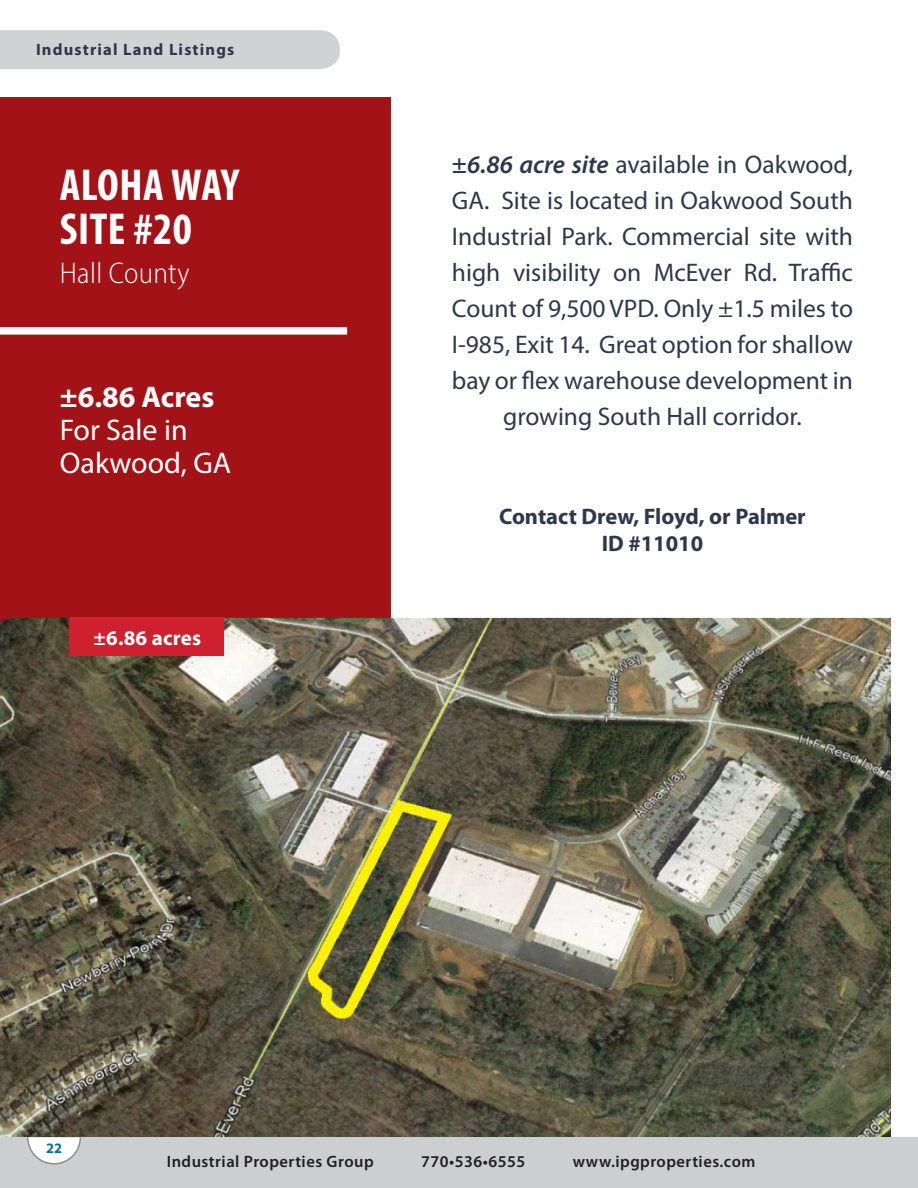
<style>
.page{position:relative;width:918px;height:1188px;background:#fff}
.page>*{position:absolute;margin:0;border:0;box-sizing:border-box;transform-origin:0 0}
.t1{font:700 condensed 45px "Myriad Pro";letter-spacing:.01em;color:#fff}
.t2{font:30px "Myriad Pro";color:#fff}
.t3{font:700 30px "Myriad Pro";color:#fff}
.t4{font:300 semi-condensed 30px "Myriad Pro";letter-spacing:.01em;color:#fff}
.t5{font:25.5px/36px "Myriad Pro";color:#2e374c;text-align:center}
.t6{font:700 22.5px "Myriad Pro";color:#2e374c}
.t7{font:700 21px "Myriad Pro";letter-spacing:.01em;color:#fff}
.t8{font:600 16.5px "Myriad Pro";letter-spacing:.03em;color:#231f20}
.t9{font:700 16.5px "Myriad Pro";letter-spacing:.07em;color:#2e374c}
.t10{font:700 14.4px "Myriad Pro";color:#067099}
.s1{font-weight:600;font-style:italic}
</style>
<div class="page">
<div style="left:0;top:97px;width:391px;height:612px;background:#a21217"></div>
<div style="left:0;top:327px;width:347px;height:8px;background:#fff"></div>
<img style="left:0;top:618px;width:891px;height:520px">
<div style="left:0;top:1138px;width:918px;height:50px;background:#cdced0"></div>
<svg style="left:26px;top:1136px;width:56px;height:29px"></svg>
<div style="left:0;top:30px;width:340px;height:39px;background:#d1d2d4"></div>
<div style="left:70px;top:618px;width:154px;height:38px;background:#cf202f"></div>
<p class="t9" style="left:36px;top:38px;width:200px">Industrial Land Listings</p>
<p class="t1" style="left:60px;top:157px;width:181px">ALOHA WAY</p>
<p class="t1" style="left:60px;top:200px;width:134px">SITE #20</p>
<p class="t4" style="left:60px;top:255px;width:131px">Hall County</p>
<p class="t3" style="left:60px;top:378px;width:156px">±6.86 Acres</p>
<p class="t2" style="left:60px;top:412px;width:129px">For Sale in</p>
<p class="t2" style="left:60px;top:445px;width:173px">Oakwood, GA</p>
<p class="t7" style="left:93px;top:625px;width:109px">±6.86 acres</p>
<p class="t10" style="left:46px;top:1139px;width:17px">22</p>
<p class="t5" style="left:452px;top:147px;width:403px"><span class="s1">±6.86 acre site</span> available in Oakwood, GA. Site is located in Oakwood South Industrial Park. Commercial site with high visibility on McEver Rd. Traffic Count of 9,500 VPD. Only ±1.5 miles to I-985, Exit 14. Great option for shallow bay or flex warehouse development in growing South Hall corridor.</p>
<p class="t6" style="left:499px;top:502px;width:308px">Contact Drew, Floyd, or Palmer</p>
<p class="t6" style="left:602px;top:529px;width:103px">ID #11010</p>
<p class="t8" style="left:167px;top:1151px;width:208px">Industrial Properties Group</p>
<p class="t8" style="left:421px;top:1151px;width:106px">770•536•6555</p>
<p class="t8" style="left:573px;top:1151px;width:184px">www.ipgproperties.com</p>
</div>
